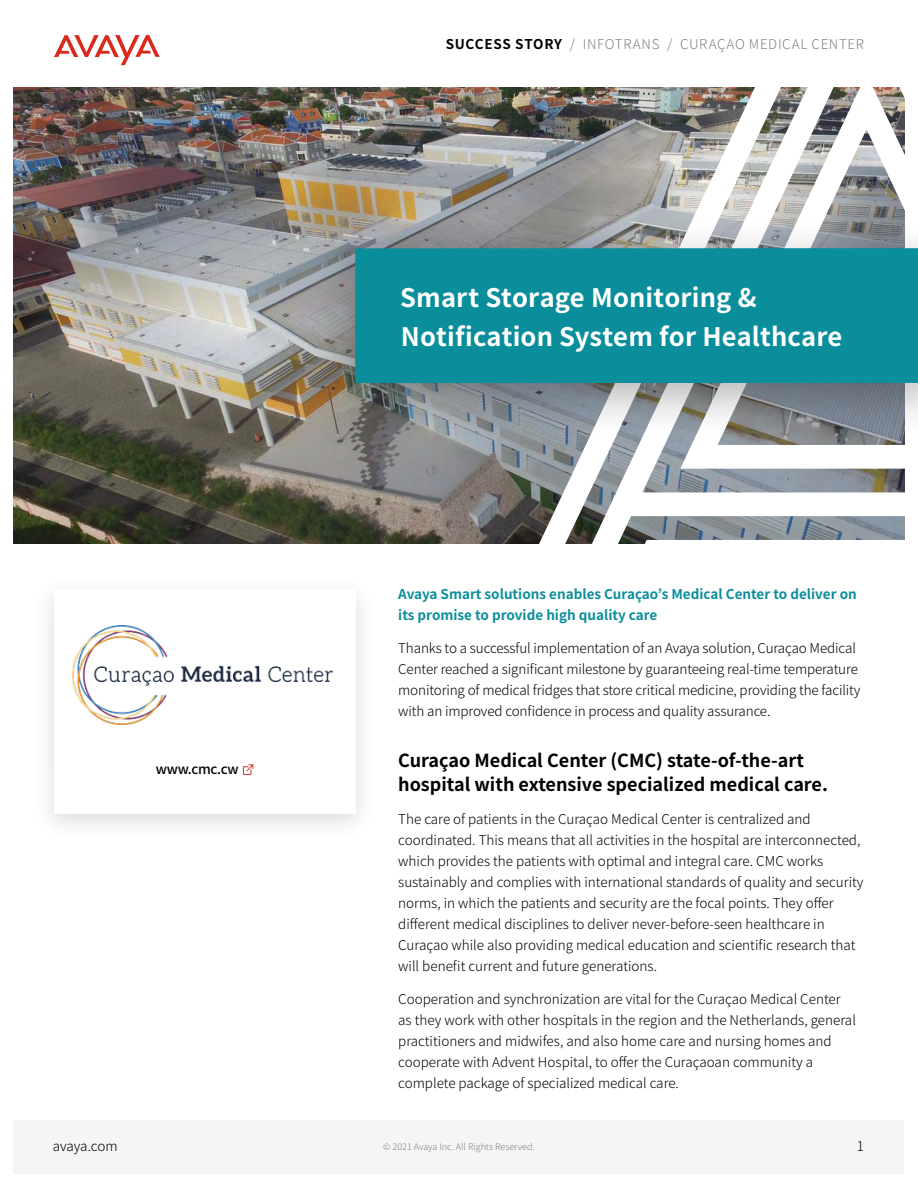
<style>
.page{position:relative;width:918px;height:1188px;background:#fff}
.page>*{position:absolute;margin:0;border:0;box-sizing:border-box;transform-origin:0 0}
.t1{font:700 25.5px/39px "Noto Sans JP";letter-spacing:.005em;color:#fff}
.t2{font:700 18px/24px "Noto Sans JP";color:#000}
.t3{font:300 13.5px/21px "Noto Sans JP";color:#000}
.t4{font:700 13.5px/21px "Noto Sans JP";color:#0a8e9b}
.t5{font:300 13.5px "Noto Sans JP";letter-spacing:.04em;color:#808080}
.t6{font:500 13.5px "Noto Sans JP";letter-spacing:-.02em;color:#000}
.t7{font:300 9px "Noto Sans JP";color:#808080}
.s1{font-weight:700;color:#000}
</style>
<div class="page">
<svg style="left:54px;top:35px;width:106px;height:30px"></svg>
<img style="left:14px;top:87px;width:525px;height:457px">
<img style="left:539px;top:87px;width:53px;height:457px">
<svg style="left:592px;top:87px;width:313px;height:457px"></svg>
<img style="left:680px;top:87px;width:225px;height:382px">
<div style="left:310px;top:216px;width:608px;height:226px;background:#000;opacity:.3"></div>
<div style="left:355px;top:248px;width:563px;height:135px;background:#0a8e9b"></div>
<div style="left:32px;top:573px;width:346px;height:270px;background:#000;opacity:.15"></div>
<div style="left:54px;top:589px;width:301px;height:224px;background:#fff"></div>
<svg style="left:243px;top:764px;width:10px;height:11px"></svg>
<img style="left:72px;top:626px;width:261px;height:99px">
<div style="left:14px;top:1120px;width:890px;height:54px;background:#f5f5f5"></div>
<p class="t5" style="left:446px;top:37px;width:420px"><span class="s1">SUCCESS STORY</span> / INFOTRANS / CURAÇAO MEDICAL CENTER</p>
<p class="t6" style="left:156px;top:761px;width:84px">www.cmc.cw</p>
<h1 class="t1" style="left:400px;top:279px;width:444px">Smart Storage Monitoring &amp;<br>Notification System for Healthcare</h1>
<p class="t4" style="left:398px;top:584px;width:460px">Avaya Smart solutions enables Curaçao’s Medical Center to deliver on its promise to provide high quality care</p>
<p class="t3" style="left:398px;top:638px;width:464px">Thanks to a successful implementation of an Avaya solution, Curaçao Medical Center reached a significant milestone by guaranteeing real-time temperature monitoring of medical fridges that store critical medicine, providing the facility with an improved confidence in process and quality assurance.</p>
<h2 class="t2" style="left:398px;top:749px;width:431px">Curaçao Medical Center (CMC) state-of-the-art hospital with extensive specialized medical care.</h2>
<p class="t3" style="left:398px;top:809px;width:467px">The care of patients in the Curaçao Medical Center is centralized and coordinated. This means that all activities in the hospital are interconnected, which provides the patients with optimal and integral care. CMC works sustainably and complies with international standards of quality and security norms, in which the patients and security are the focal points. They offer different medical disciplines to deliver never-before-seen healthcare in Curaçao while also providing medical education and scientific research that will benefit current and future generations.</p>
<p class="t3" style="left:398px;top:989px;width:459px">Cooperation and synchronization are vital for the Curaçao Medical Center as they work with other hospitals in the region and the Netherlands, general practitioners and midwifes, and also home care and nursing homes and cooperate with Advent Hospital, to offer the Curaçaoan community a complete package of specialized medical care.</p>
<p class="t3" style="left:53px;top:1135px;width:66px">avaya.com</p>
<p class="t7" style="left:383px;top:1142px;width:153px">© 2021 Avaya Inc. All Rights Reserved.</p>
<p class="t3" style="left:857px;top:1135px;width:9px">1</p>
</div>
